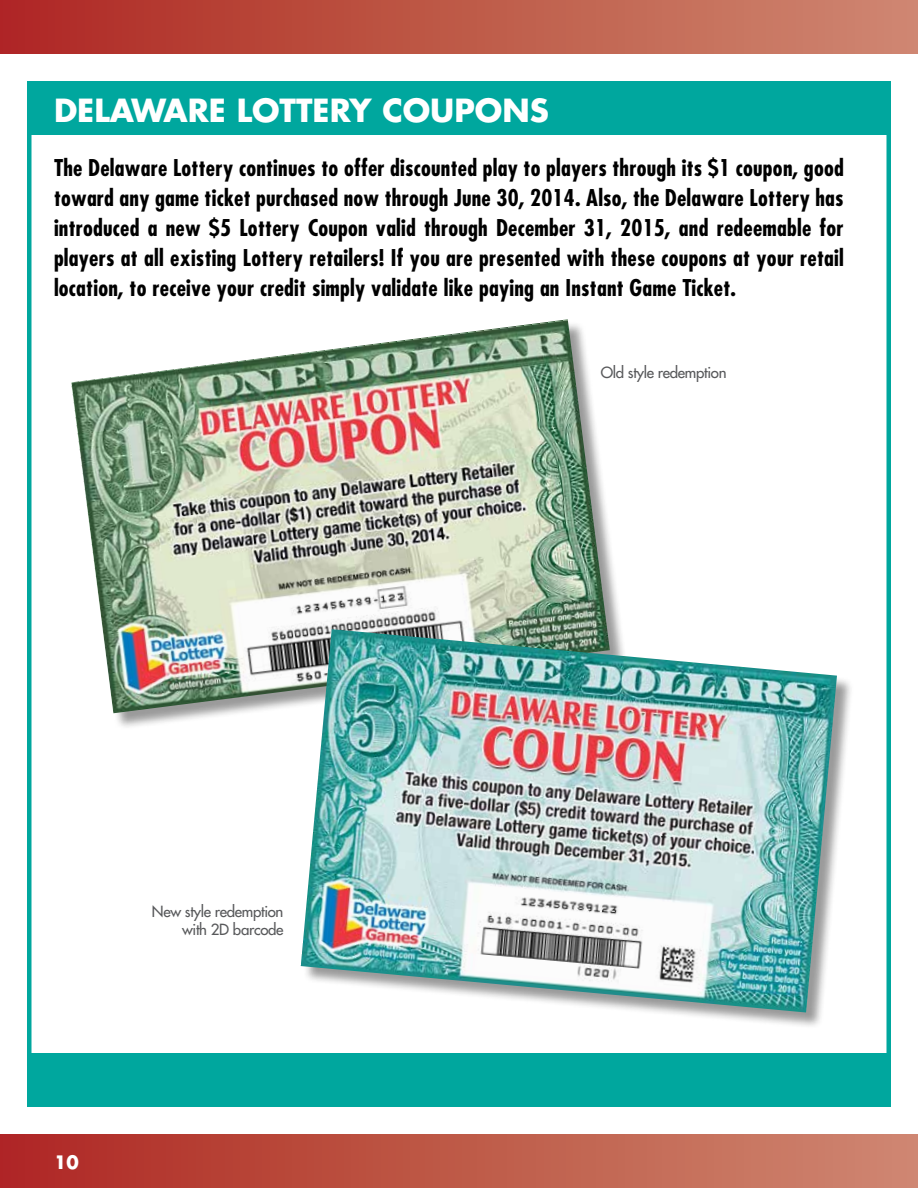
<style>
.page{position:relative;width:918px;height:1188px;background:#fff}
.page>*{position:absolute;margin:0;border:0;box-sizing:border-box;transform-origin:0 0}
.t1{font:700 31.05px "Futura Std";color:#fff}
.t2{font:700 condensed 22.5px/30px "Futura Std";letter-spacing:.01em;color:#000;text-align:justify}
.t3{font:700 18px "Futura Std";color:#fff}
.t4{font:500 15px/18px "Futura Std";letter-spacing:-.02em;color:#58595b;text-align:right}
</style>
<div class="page">
<div style="left:27px;top:81px;width:864px;height:54px;background:#00a79e"></div>
<div style="left:27px;top:1053px;width:864px;height:54px;background:#00a79e"></div>
<div style="left:73px;top:321px;width:554px;height:409px;background:#000;opacity:.4"></div>
<img style="left:71px;top:319px;width:539px;height:394px">
<div style="left:303px;top:631px;width:551px;height:399px;background:#000;opacity:.4"></div>
<img style="left:301px;top:629px;width:536px;height:383px">
<div style="left:0;top:0;width:918px;height:54px;background:linear-gradient(to right,#ae2822,#ce8970)"></div>
<div style="left:0;top:1134px;width:918px;height:54px;background:linear-gradient(to right,#ae2822,#ce8970)"></div>
<h1 class="t1" style="left:54px;top:89px;width:496px">DELAWARE LOTTERY COUPONS</h1>
<p class="t2" style="left:54px;top:153px;width:791px">The Delaware Lottery continues to offer discounted play to players through its $1 coupon, good toward any game ticket purchased now through June 30, 2014. Also, the Delaware Lottery has introduced a new $5 Lottery Coupon valid through December 31, 2015, and redeemable for players at all existing Lottery retailers! If you are presented with these coupons at your retail location, to receive your credit simply validate like paying an Instant Game Ticket.</p>
<p class="t4" style="left:152px;top:902px;width:133px">New style redemption with 2D barcode</p>
<p class="t3" style="left:54px;top:1150px;width:26px">10</p>
<p class="t4" style="left:601px;top:363px;width:127px">Old style redemption</p>
</div>
